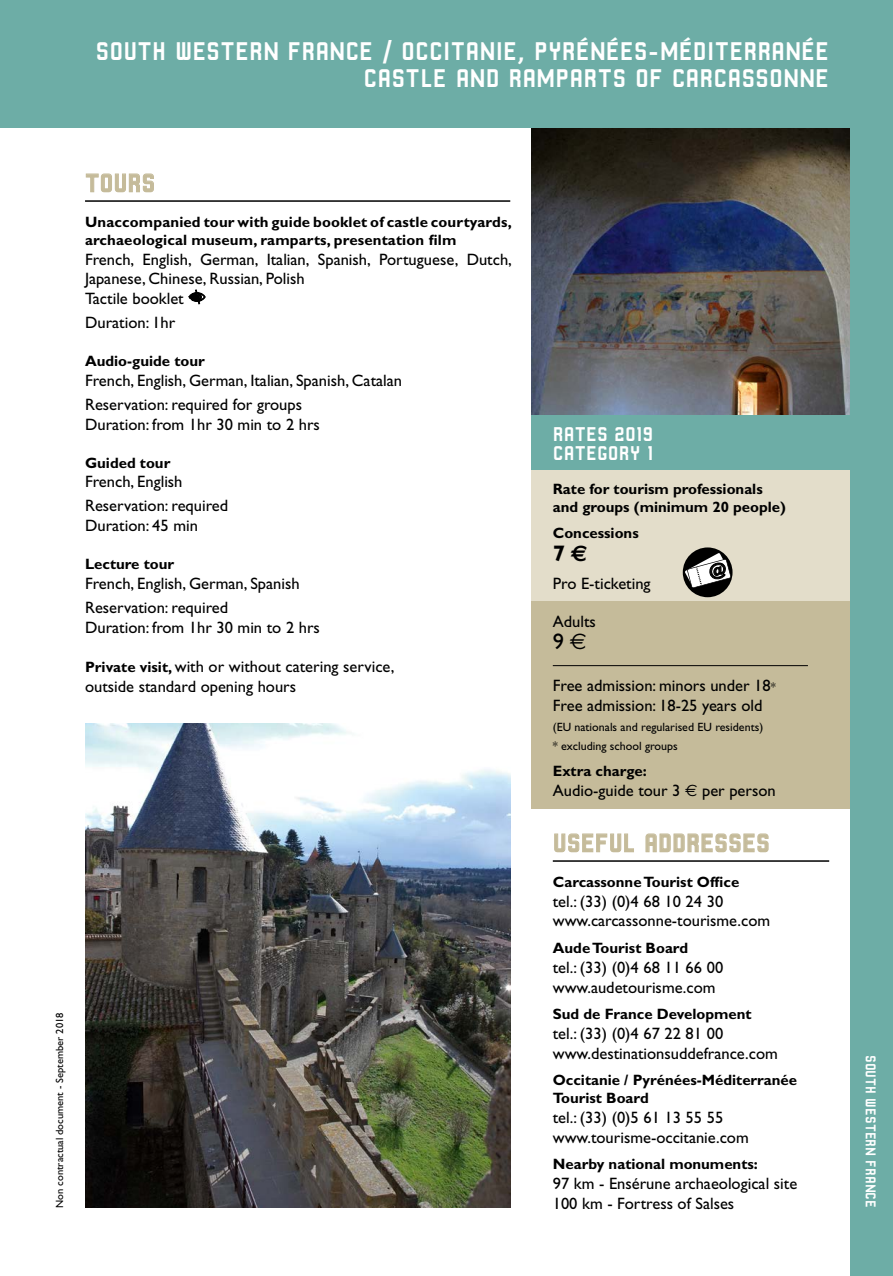
<style>
.page{position:relative;width:893px;height:1276px;background:#fff}
.page>*{position:absolute;margin:0;border:0;box-sizing:border-box;transform-origin:0 0}
.t1{font:27px/27px "Robust CMN";color:#fff;text-align:right}
.t2{font:27px "Robust CMN";color:#c5bb9a}
.t3{font:700 22.5px "Gill Sans";color:#000}
.t4{font:22.5px "Gill Sans";color:#000}
.t5{font:21px/19.5px "Robust CMN";color:#fff}
.t6{font:16.5px/19.8px "Gill Sans";color:#000}
.t7{font:700 15px/18px "Gill Sans";color:#000}
.t8{font:15px "Robust CMN";color:#fff}
.t9{font:12px/19.2px "Gill Sans";color:#000}
.t10{font:10.5px "Gill Sans";color:#000}
.s1{font-weight:700;font-size:15px}
.s2{font-family:"Euro Sans"}
.s3{font-size:12px}
</style>
<div class="page">
<hr style="left:85px;top:200px;width:425px;height:2px;background:#000">
<svg style="left:85px;top:173px;width:69px;height:20px"></svg>
<svg style="left:189px;top:290px;width:16px;height:14px"></svg>
<img style="left:85px;top:723px;width:425px;height:485px">
<div style="left:531px;top:414px;width:341px;height:56px;background:#6dada6"></div>
<div style="left:531px;top:470px;width:341px;height:131px;background:#e3ddca"></div>
<div style="left:531px;top:601px;width:341px;height:208px;background:#c5bb9a"></div>
<img style="left:531px;top:128px;width:319px;height:286px">
<svg style="left:683px;top:547px;width:49px;height:50px"></svg>
<hr style="left:553px;top:665px;width:255px;height:1px;background:#000">
<hr style="left:553px;top:860px;width:276px;height:2px;background:#000">
<svg style="left:554px;top:833px;width:80px;height:19px"></svg>
<svg style="left:645px;top:833px;width:124px;height:19px"></svg>
<div style="left:850px;top:123px;width:43px;height:1153px;background:#6dada6"></div>
<div style="left:0;top:0;width:893px;height:128px;background:#6dada6"></div>
<svg style="left:685px;top:553px;width:46px;height:44px;background:#787775"></svg>
<h1 class="t1" style="left:96px;top:37px;width:735px">SOUTH WESTERN FRANCE / OCCITANIE, PYRÉNÉES-MÉDITERRANÉE<br>CASTLE AND RAMPARTS OF CARCASSONNE</h1>
<h1 class="t2" style="left:85px;top:168px;width:72px">TOURS</h1>
<p class="t7" style="left:85px;top:213px;width:428px">Unaccompanied tour with guide booklet of castle courtyards, archaeological museum, ramparts, presentation film</p>
<p class="t6" style="left:85px;top:249px;width:428px">French, English, German, Italian, Spanish, Portuguese, Dutch,<br>Japanese, Chinese, Russian, Polish<br>Tactile booklet</p>
<p class="t6" style="left:85px;top:313px;width:92px">Duration: 1hr</p>
<p class="t7" style="left:85px;top:352px;width:121px">Audio-guide tour</p>
<p class="t6" style="left:85px;top:368px;width:319px;line-height:24px">French, English, German, Italian, Spanish, Catalan<br>Reservation: required for groups</p>
<p class="t6" style="left:85px;top:414px;width:236px">Duration: from 1hr 30 min to 2 hrs</p>
<p class="t7" style="left:85px;top:453px;width:87px">Guided tour</p>
<p class="t6" style="left:85px;top:470px;width:145px;line-height:24px">French, English<br>Reservation: required</p>
<p class="t6" style="left:85px;top:516px;width:114px">Duration: 45 min</p>
<p class="t7" style="left:85px;top:555px;width:91px">Lecture tour</p>
<p class="t6" style="left:85px;top:571px;width:216px;line-height:24px">French, English, German, Spanish<br>Reservation: required</p>
<p class="t6" style="left:85px;top:617px;width:236px">Duration: from 1hr 30 min to 2 hrs</p>
<p class="t6" style="left:85px;top:657px;width:311px"><span class="s1">Private visit,</span> with or without catering service, outside standard opening hours</p>
<p class="t10" style="left:54px;top:1208px;width:197px;rotate:-90deg">Non contractual document - September 2018</p>
<p class="t5" style="left:553px;top:424px;width:103px">RATES 2019<br>CATEGORY 1</p>
<p class="t7" style="left:553px;top:479px;width:235px">Rate for tourism professionals and groups (minimum 20 people)</p>
<p class="t7" style="left:553px;top:524px;width:87px">Concessions</p>
<h2 class="t3" style="left:553px;top:540px;width:36px">7<span class="s2">€</span></h2>
<p class="t6" style="left:553px;top:573px;width:99px">Pro E-ticketing</p>
<p class="t6" style="left:553px;top:611px;width:45px">Adults</p>
<h2 class="t4" style="left:553px;top:628px;width:35px">9 <span class="s2">€</span></h2>
<p class="t6" style="left:553px;top:676px;width:224px">Free admission: minors under 18<span class="s3">*<br></span>Free admission: 18-25 years old</p>
<p class="t9" style="left:553px;top:717px;width:212px">(EU nationals and regularised EU residents) * excluding school groups</p>
<p class="t7" style="left:553px;top:762px;width:95px">Extra charge:</p>
<p class="t6" style="left:553px;top:780px;width:224px">Audio-guide tour 3 <span class="s2">€</span> per person</p>
<h1 class="t2" style="left:553px;top:828px;width:219px">USEFUL ADDRESSES</h1>
<p class="t7" style="left:553px;top:872px;width:188px">Carcassonne Tourist Office</p>
<p class="t6" style="left:553px;top:891px;width:219px">tel.: (33) (0)4 68 10 24 30 www.carcassonne-tourisme.com</p>
<p class="t7" style="left:553px;top:939px;width:137px">Aude Tourist Board</p>
<p class="t6" style="left:553px;top:957px;width:172px">tel.: (33) (0)4 68 11 66 00 www.audetourisme.com</p>
<p class="t7" style="left:553px;top:1005px;width:200px">Sud de France Development</p>
<p class="t6" style="left:553px;top:1023px;width:227px">tel.: (33) (0)4 67 22 81 00 www.destinationsuddefrance.com</p>
<p class="t7" style="left:553px;top:1071px;width:246px">Occitanie / Pyrénées-Méditerranée<br>Tourist Board</p>
<p class="t6" style="left:553px;top:1107px;width:198px">tel.: (33) (0)5 61 13 55 55 www.tourisme-occitanie.com</p>
<p class="t7" style="left:553px;top:1155px;width:207px">Nearby national monuments:</p>
<p class="t6" style="left:553px;top:1173px;width:246px">97 km - Ensérune archaeological site<br>100 km - Fortress of Salses</p>
<p class="t8" style="left:879px;top:1055px;width:154px;rotate:90deg">SOUTH WESTERN FRANCE</p>
</div>
